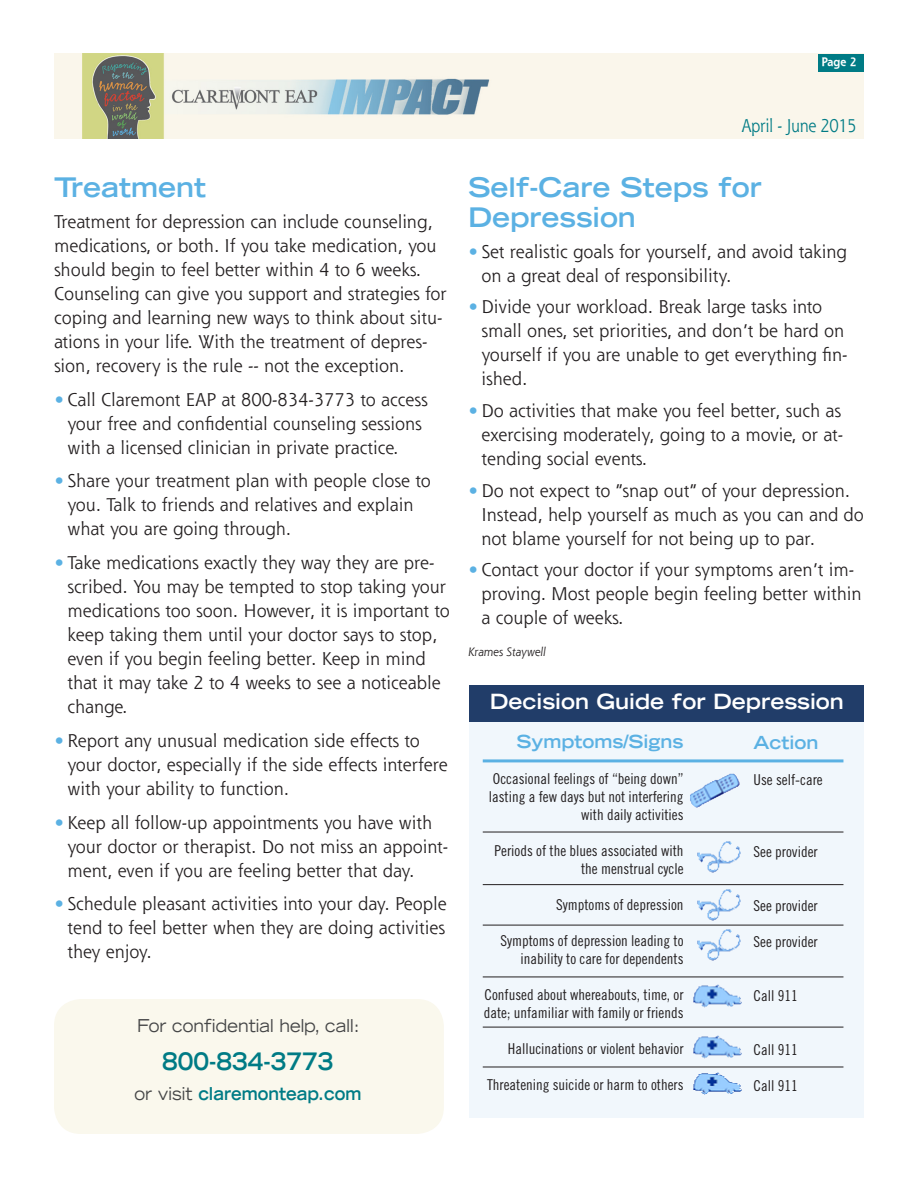
<style>
.page{position:relative;width:918px;height:1188px;background:#fff}
.page>*{position:absolute;margin:0;border:0;box-sizing:border-box;transform-origin:0 0}
.t1{font:700 expanded 27px/30px "Trade Gothic LH";color:#5bb1e3}
.t2{font:700 expanded 24.15px "Trade Gothic LH";color:#007b85;scale:.9 1}
.t3{font:700 expanded 21px "Trade Gothic LH";color:#fff}
.t4{font:18px/24px "Shannon Std";color:#231f20}
.t5{font:700 expanded 18px "Trade Gothic LH";color:#5bb1e3}
.t6{font:18px "Shannon Std";letter-spacing:-.025em;color:#007b85;scale:.9 1}
.t7{font:expanded 17.7px "Trade Gothic LH";color:#454647;scale:.9 1}
.t8{font:700 expanded 17.7px "Trade Gothic LH";color:#007b85;scale:.9 1}
.t9{font:15px/18px "Trade Gothic Cond Eighteen";color:#231f20;text-align:right}
.t10{font:italic 12px "Shannon ATT";color:#231f20}
.t11{font:700 12px "Shannon";color:#fff;scale:.9 1}
.s1{color:#5bb1e3}
.s2{font-weight:400;color:#454647}
</style>
<div class="page">
<img style="left:54px;top:54px;width:810px;height:85px">
<div style="left:819px;top:54px;width:45px;height:18px;background:#007b85"></div>
<div style="left:54px;top:999px;width:390px;height:135px;background:#faf8ed;border-radius:27px"></div>
<div style="left:470px;top:704px;width:394px;height:414px;background:#f1f7fc"></div>
<div style="left:470px;top:685px;width:394px;height:37px;background:#213d69"></div>
<img style="left:690px;top:773px;width:50px;height:35px">
<img style="left:697px;top:929px;width:44px;height:32px">
<img style="left:693px;top:1076px;width:49px;height:19px">
<img style="left:680px;top:976px;width:81px;height:100px">
<img style="left:692px;top:885px;width:61px;height:40px">
<img style="left:697px;top:841px;width:44px;height:32px">
<hr style="left:483px;top:832px;width:360px;height:1px;background:#231f20">
<hr style="left:483px;top:884px;width:360px;height:1px;background:#231f20">
<hr style="left:483px;top:925px;width:360px;height:1px;background:#231f20">
<hr style="left:483px;top:977px;width:360px;height:1px;background:#231f20">
<hr style="left:483px;top:1027px;width:360px;height:1px;background:#231f20">
<hr style="left:483px;top:1067px;width:360px;height:1px;background:#231f20">
<hr style="left:483px;top:759px;width:360px;height:3px;background:#5bb1e3">
<p class="t1" style="left:54px;top:172px;width:154px">Treatment</p>
<p class="t4" style="left:54px;top:209px;width:394px">Treatment for depression can include counseling, medications, or both. If you take medication, you should begin to feel better within 4 to 6 weeks.<br>Counseling can give you support and strategies for coping and learning new ways to think about situ&shy;ations in your life. With the treatment of depres&shy;sion, recovery is the rule -- not the exception.</p>
<p class="t4" style="left:68px;top:387px;width:362px;text-indent:-14px"><span class="s1">•</span> Call Claremont EAP at 800-834-3773 to access your free and confidential counseling sessions with a licensed clinician in private practice.</p>
<p class="t4" style="left:68px;top:469px;width:365px;text-indent:-14px"><span class="s1">•</span> Share your treatment plan with people close to you. Talk to friends and relatives and explain what you are going through.</p>
<p class="t4" style="left:68px;top:550px;width:384px;text-indent:-14px"><span class="s1">•</span> Take medications exactly they way they are pre&shy;scribed. You may be tempted to stop taking your medications too soon. However, it is important to keep taking them until your doctor says to stop, even if you begin feeling better. Keep in mind that it may take 2 to 4 weeks to see a noticeable change.</p>
<p class="t4" style="left:68px;top:728px;width:382px;text-indent:-14px"><span class="s1">•</span> Report any unusual medication side effects to your doctor, especially if the side effects interfere with your ability to function.</p>
<p class="t4" style="left:68px;top:810px;width:382px;text-indent:-14px"><span class="s1">•</span> Keep all follow-up appointments you have with your doctor or therapist. Do not miss an appoint&shy;ment, even if you are feeling better that day.</p>
<p class="t4" style="left:68px;top:891px;width:381px;text-align:justify;text-indent:-14px"><span class="s1">•</span> Schedule pleasant activities into your day. People tend to feel better when they are doing activities they enjoy.</p>
<p class="t7" style="left:137px;top:1014px;width:249px">For confidential help, call:</p>
<p class="t2" style="left:162px;top:1045px;width:192px">800-834-3773</p>
<p class="t8" style="left:134px;top:1082px;width:254px"><span class="s2">or visit</span> claremonteap.com</p>
<p class="t11" style="left:822px;top:55px;width:41px">Page 2</p>
<p class="t6" style="left:741px;top:114px;width:129px">April - June 2015</p>
<p class="t1" style="left:468px;top:172px;width:295px">Self-Care Steps for<br>Depression</p>
<p class="t4" style="left:482px;top:239px;width:367px;text-indent:-14px"><span class="s1">•</span> Set realistic goals for yourself, and avoid taking on a great deal of responsibility.</p>
<p class="t4" style="left:482px;top:295px;width:367px;text-indent:-14px"><span class="s1">•</span> Divide your workload. Break large tasks into small ones, set priorities, and don’t be hard on yourself if you are unable to get everything fin&shy;ished.</p>
<p class="t4" style="left:482px;top:398px;width:363px;text-align:justify;text-indent:-14px"><span class="s1">•</span> Do activities that make you feel better, such as exercising moderately, going to a movie, or at&shy;tending social events.</p>
<p class="t4" style="left:482px;top:478px;width:384px;text-indent:-14px"><span class="s1">•</span> Do not expect to “snap out” of your depression.<br>Instead, help yourself as much as you can and do not blame yourself for not being up to par.</p>
<p class="t4" style="left:482px;top:557px;width:381px;text-indent:-14px"><span class="s1">•</span> Contact your doctor if your symptoms aren’t im&shy;proving. Most people begin feeling better within a couple of weeks.</p>
<p class="t10" style="left:468px;top:644px;width:79px">Krames Staywell</p>
<p class="t3" style="left:490px;top:688px;width:356px">Decision Guide for Depression</p>
<p class="t5" style="left:517px;top:730px;width:168px">Symptoms/Signs</p>
<p class="t9" style="left:489px;top:770px;width:196px">Occasional feelings of “being down” lasting a few days but not interfering with daily activities</p>
<p class="t9" style="left:495px;top:842px;width:191px">Periods of the blues associated with the menstrual cycle</p>
<p class="t9" style="left:556px;top:896px;width:129px">Symptoms of depression</p>
<p class="t9" style="left:500px;top:932px;width:185px">Symptoms of depression leading to inability to care for dependents</p>
<p class="t9" style="left:484px;top:986px;width:201px;text-align:left">Confused about whereabouts, time, or date; unfamiliar with family or friends</p>
<p class="t9" style="left:508px;top:1040px;width:177px">Hallucinations or violent behavior</p>
<p class="t9" style="left:487px;top:1076px;width:198px">Threatening suicide or harm to others</p>
<p class="t5" style="left:754px;top:731px;width:66px">Action</p>
<p class="t9" style="left:754px;top:771px;width:71px">Use self-care</p>
<p class="t9" style="left:754px;top:843px;width:66px">See provider</p>
<p class="t9" style="left:754px;top:897px;width:66px">See provider</p>
<p class="t9" style="left:754px;top:933px;width:66px">See provider</p>
<p class="t9" style="left:754px;top:987px;width:46px">Call 911</p>
<p class="t9" style="left:754px;top:1041px;width:46px">Call 911</p>
<p class="t9" style="left:754px;top:1077px;width:46px">Call 911</p>
</div>
